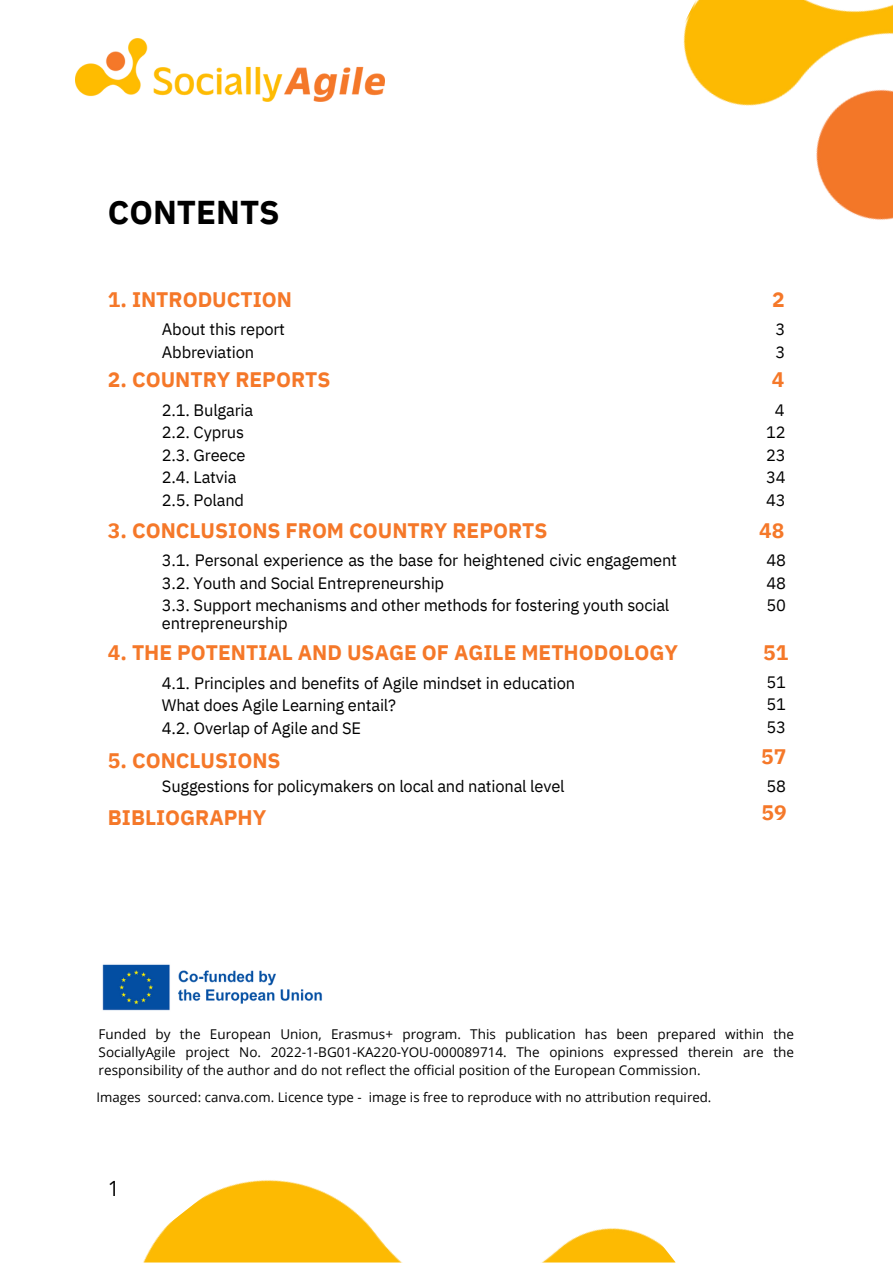
<style>
.page{position:relative;width:893px;height:1264px;background:#fff}
.page>*{position:absolute;margin:0;border:0;box-sizing:border-box;transform-origin:0 0}
.t1{font:700 33px "IBM Plex Sans";color:#000}
.t2{font:700 21px "IBM Plex Sans";color:#f57829}
.t3{font:21px "Open Sans";color:#000}
.t4{font:16.5px/22.5px "IBM Plex Sans";letter-spacing:-.01em;color:#000}
.t5{font:13.5px/18px "Open Sans";color:#000;text-align:justify}
.t6{font:13.2px "Open Sans";color:#000}
</style>
<div class="page">
<img style="left:75px;top:38px;width:309px;height:63px">
<img style="left:683px;top:0;width:209px;height:220px">
<img style="left:143px;top:1180px;width:532px;height:82px">
<img style="left:102px;top:964px;width:220px;height:47px">
<p class="t1" style="left:108px;top:190px;width:173px">CONTENTS</p>
<p class="t2" style="left:108px;top:285px;width:185px">1. INTRODUCTION</p>
<p class="t2" style="left:772px;top:285px;width:14px">2</p>
<p class="t4" style="left:162px;top:318px;width:125px">About this report<br>Abbreviation</p>
<p class="t4" style="left:775px;top:318px;width:11px">3<br>3</p>
<p class="t2" style="left:108px;top:366px;width:224px">2. COUNTRY REPORTS</p>
<p class="t2" style="left:771px;top:366px;width:14px">4</p>
<p class="t4" style="left:162px;top:398px;width:93px">2.1. Bulgaria<br>2.2. Cyprus<br>2.3. Greece<br>2.4. Latvia<br>2.5. Poland</p>
<p class="t4" style="left:766px;top:398px;width:21px;text-align:center">4<br>12<br>23<br>34<br>43</p>
<p class="t2" style="left:108px;top:516px;width:441px">3. CONCLUSIONS FROM COUNTRY REPORTS</p>
<p class="t2" style="left:759px;top:516px;width:27px">48</p>
<p class="t4" style="left:162px;top:548px;width:516px">3.1. Personal experience as the base for heightened civic engagement<br>3.2. Youth and Social Entrepreneurship</p>
<p class="t4" style="left:162px;top:593px;width:509px">3.3. Support mechanisms and other methods for fostering youth social</p>
<p class="t4" style="left:162px;top:611px;width:127px">entrepreneurship</p>
<p class="t4" style="left:766px;top:548px;width:21px;text-align:justify">48<br>48<br>50</p>
<p class="t2" style="left:108px;top:639px;width:571px">4. THE POTENTIAL AND USAGE OF AGILE METHODOLOGY</p>
<p class="t2" style="left:763px;top:639px;width:27px">51</p>
<p class="t4" style="left:162px;top:671px;width:415px">4.1. Principles and benefits of Agile mindset in education<br>What does Agile Learning entail?</p>
<p class="t4" style="left:162px;top:716px;width:200px">4.2. Overlap of Agile and SE</p>
<p class="t4" style="left:766px;top:670px;width:21px;text-align:justify">51<br>51<br>53</p>
<p class="t2" style="left:108px;top:746px;width:174px">5. CONCLUSIONS</p>
<p class="t2" style="left:761px;top:742px;width:27px">57</p>
<p class="t4" style="left:162px;top:775px;width:404px">Suggestions for policymakers on local and national level</p>
<p class="t4" style="left:766px;top:775px;width:21px">58</p>
<p class="t2" style="left:108px;top:803px;width:160px">BIBLIOGRAPHY</p>
<p class="t2" style="left:761px;top:798px;width:27px">59</p>
<p class="t5" style="left:99px;top:1025px;width:696px">Funded by the European Union, Erasmus+ program. This publication has been prepared within the SociallyAgile project No. 2022-1-BG01-KA220-YOU-000089714. The opinions expressed therein are the responsibility of the author and do not reflect the official position of the European Commission.</p>
<p class="t6" style="left:96px;top:1088px;width:616px">Images sourced: canva.com. Licence type - image is free to reproduce with no attribution required.</p>
<p class="t3" style="left:108px;top:1173px;width:13px">1</p>
</div>
